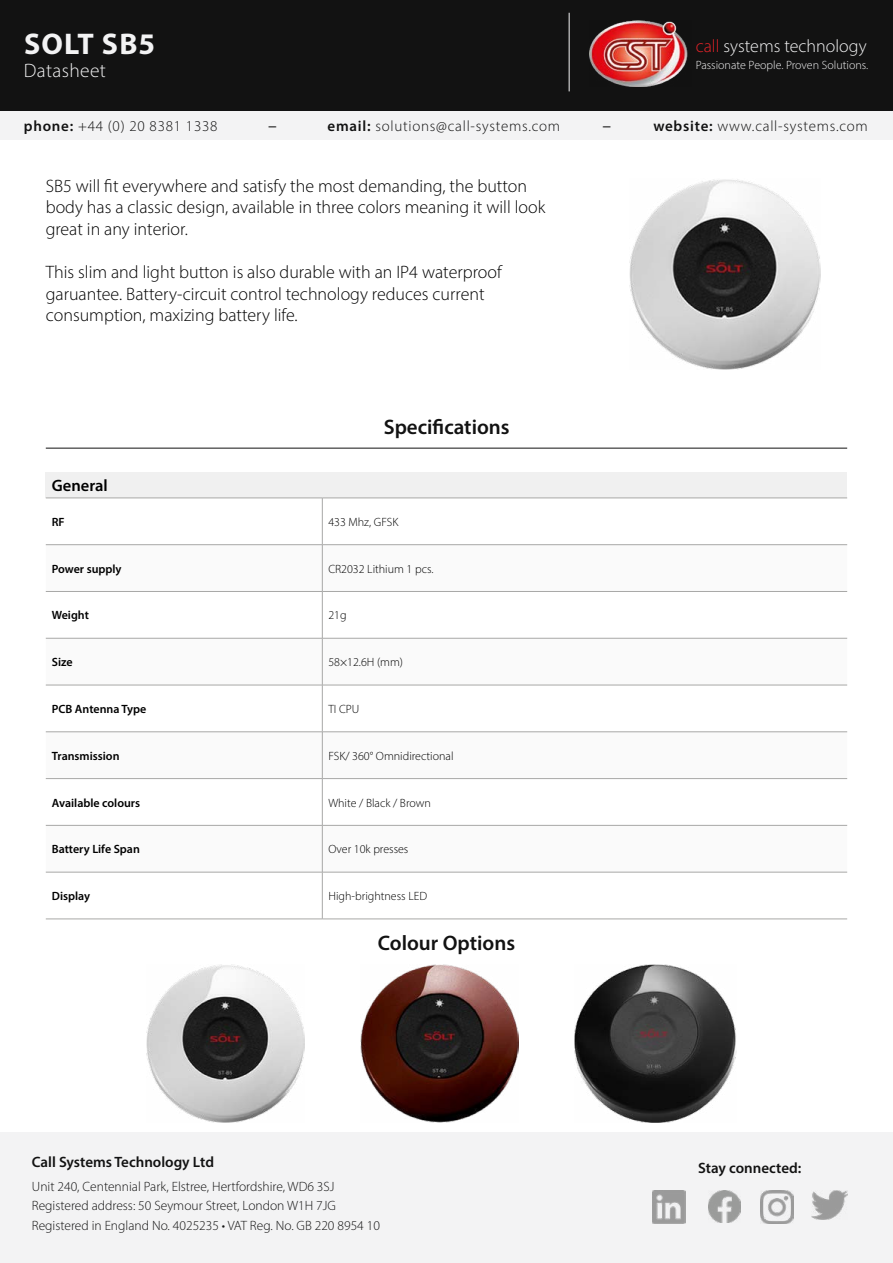
<style>
.page{position:relative;width:893px;height:1263px;background:#fff}
.page>*{position:absolute;margin:0;border:0;box-sizing:border-box;transform-origin:0 0}
.t1{font:700 30px "Myriad Pro";letter-spacing:.04em;color:#f3f3f4}
.t2{font:600 21px "Myriad Pro";color:#121212}
.t3{font:300 19.5px "Myriad Pro";letter-spacing:.02em;color:#f3f3f4}
.t4{font:300 18px/21.6px "Myriad Pro";color:#000}
.t5{font:300 18px "Myriad Pro";color:#f3f3f4}
.t6{font:18px "Minion Pro";color:#000}
.t7{font:600 16.5px "Myriad Pro";color:#000}
.t8{font:300 15px "Myriad Pro";letter-spacing:.05em;color:#121212}
.t9{font:600 15px "Myriad Pro";color:#121212}
.t10{font:300 13.5px/19.5px "Myriad Pro";color:#121212}
.t11{font:300 12px "Myriad Pro";color:#000}
.t12{font:600 12px "Myriad Pro";color:#000}
.t13{font:300 12px "Myriad Pro";color:#f3f3f4}
.s1{color:#e52329}
.s2{font-weight:600}
.s3{font-family:"Minion Pro";font-weight:400;font-size:18px;color:#000}
</style>
<div class="page">
<div style="left:0;top:101px;width:893px;height:39px;background:#f3f3f4"></div>
<div style="left:0;top:0;width:893px;height:111px;background:#121212"></div>
<hr style="left:569px;top:13px;width:1px;height:78px;background:#f3f3f4">
<img style="left:590px;top:20px;width:98px;height:67px">
<hr style="left:46px;top:448px;width:801px;height:1px;background:#121212">
<img style="left:630px;top:179px;width:190px;height:191px">
<div style="left:46px;top:472px;width:801px;height:26px;background:#f0f0f0"></div>
<svg style="left:46px;top:545px;width:801px;height:46px"></svg>
<svg style="left:46px;top:639px;width:801px;height:233px"></svg>
<hr style="left:46px;top:498px;width:276px;height:1px;background:#a8a8a7">
<hr style="left:322px;top:498px;width:525px;height:1px;background:#a8a8a7">
<hr style="left:322px;top:498px;width:1px;height:46px;background:#a8a8a7">
<hr style="left:46px;top:544px;width:276px;height:1px;background:#a8a8a7">
<hr style="left:322px;top:544px;width:525px;height:1px;background:#a8a8a7">
<hr style="left:322px;top:545px;width:1px;height:46px;background:#a8a8a7">
<hr style="left:46px;top:591px;width:276px;height:1px;background:#a8a8a7">
<hr style="left:322px;top:591px;width:525px;height:1px;background:#a8a8a7">
<hr style="left:322px;top:592px;width:1px;height:46px;background:#a8a8a7">
<hr style="left:322px;top:685px;width:1px;height:47px;background:#a8a8a7">
<hr style="left:322px;top:779px;width:1px;height:46px;background:#a8a8a7">
<hr style="left:322px;top:872px;width:1px;height:47px;background:#a8a8a7">
<hr style="left:322px;top:638px;width:525px;height:1px;background:#a8a8a7">
<hr style="left:322px;top:685px;width:525px;height:1px;background:#a8a8a7">
<hr style="left:322px;top:731px;width:525px;height:1px;background:#a8a8a7">
<hr style="left:322px;top:778px;width:525px;height:1px;background:#a8a8a7">
<hr style="left:322px;top:825px;width:525px;height:1px;background:#a8a8a7">
<hr style="left:322px;top:872px;width:525px;height:1px;background:#a8a8a7">
<hr style="left:322px;top:919px;width:525px;height:1px;background:#a8a8a7">
<hr style="left:46px;top:638px;width:276px;height:1px;background:#a8a8a7">
<hr style="left:322px;top:638px;width:1px;height:47px;background:#a8a8a7">
<hr style="left:46px;top:685px;width:276px;height:1px;background:#a8a8a7">
<hr style="left:46px;top:731px;width:276px;height:1px;background:#a8a8a7">
<hr style="left:322px;top:732px;width:1px;height:46px;background:#a8a8a7">
<hr style="left:46px;top:778px;width:276px;height:1px;background:#a8a8a7">
<hr style="left:46px;top:825px;width:276px;height:1px;background:#a8a8a7">
<hr style="left:322px;top:825px;width:1px;height:47px;background:#a8a8a7">
<hr style="left:46px;top:872px;width:276px;height:1px;background:#a8a8a7">
<hr style="left:46px;top:919px;width:276px;height:1px;background:#a8a8a7">
<div style="left:0;top:1132px;width:893px;height:131px;background:#f3f3f4"></div>
<img style="left:708px;top:1190px;width:32px;height:32px">
<img style="left:760px;top:1190px;width:34px;height:33px">
<img style="left:652px;top:1190px;width:34px;height:33px">
<img style="left:811px;top:1190px;width:36px;height:30px">
<img style="left:147px;top:964px;width:158px;height:159px">
<img style="left:360px;top:964px;width:158px;height:159px">
<img style="left:574px;top:964px;width:162px;height:159px">
<h1 class="t1" style="left:24px;top:24px;width:132px">SOLT SB5</h1>
<p class="t3" style="left:24px;top:59px;width:84px">Datasheet</p>
<p class="t13" style="left:696px;top:57px;width:174px">Passionate People. Proven Solutions.</p>
<p class="t5" style="left:696px;top:35px;width:172px"><span class="s1">call</span> systems technology</p>
<p class="t8" style="left:24px;top:117px;width:195px"><span class="s2">phone:</span> +44 (0) 20 8381 1338</p>
<p class="t6" style="left:268px;top:115px;width:11px">–</p>
<p class="t8" style="left:328px;top:117px;width:234px"><span class="s2">email:</span> solutions@call-systems.com</p>
<p class="t8" style="left:602px;top:117px;width:267px"><span class="s3">–</span> <span class="s2">website:</span> www.call-systems.com</p>
<p class="t4" style="left:46px;top:175px;width:501px">SB5 will fit everywhere and satisfy the most demanding, the button body has a classic design, available in three colors meaning it will look great in any interior.</p>
<p class="t4" style="left:46px;top:261px;width:457px">This slim and light button is also durable with an IP4 waterproof garuantee. Battery-circuit control technology reduces current consumption, maxizing battery life.</p>
<p class="t2" style="left:384px;top:413px;width:127px">Specifications</p>
<p class="t7" style="left:52px;top:475px;width:57px">General</p>
<p class="t12" style="left:52px;top:514px;width:14px">RF</p>
<p class="t11" style="left:328px;top:515px;width:72px">433 Mhz, GFSK</p>
<p class="t12" style="left:52px;top:561px;width:71px">Power supply</p>
<p class="t11" style="left:328px;top:561px;width:107px">CR2032 Lithium 1 pcs.</p>
<p class="t12" style="left:52px;top:608px;width:39px">Weight</p>
<p class="t11" style="left:328px;top:608px;width:20px">21g</p>
<p class="t12" style="left:52px;top:654px;width:22px">Size</p>
<p class="t11" style="left:328px;top:655px;width:76px">58×12.6H (mm)</p>
<p class="t12" style="left:52px;top:701px;width:96px">PCB Antenna Type</p>
<p class="t11" style="left:328px;top:702px;width:33px">TI CPU</p>
<p class="t12" style="left:52px;top:748px;width:69px">Transmission</p>
<p class="t11" style="left:328px;top:748px;width:127px">FSK/ 360° Omnidirectional</p>
<p class="t12" style="left:52px;top:795px;width:90px">Available colours</p>
<p class="t11" style="left:328px;top:795px;width:104px">White / Black / Brown</p>
<p class="t12" style="left:52px;top:842px;width:90px">Battery Life Span</p>
<p class="t11" style="left:328px;top:842px;width:82px">Over 10k presses</p>
<p class="t12" style="left:52px;top:888px;width:40px">Display</p>
<p class="t11" style="left:328px;top:889px;width:100px">High-brightness LED</p>
<p class="t2" style="left:378px;top:929px;width:139px">Colour Options</p>
<p class="t9" style="left:32px;top:1152px;width:184px">Call Systems Technology Ltd</p>
<p class="t10" style="left:32px;top:1176px;width:350px">Unit 240, Centennial Park, Elstree, Hertfordshire, WD6 3SJ<br>Registered address: 50 Seymour Street, London W1H 7JG<br>Registered in England No. 4025235 • VAT Reg. No. GB 220 8954 10</p>
<p class="t9" style="left:698px;top:1159px;width:105px">Stay connected:</p>
</div>
